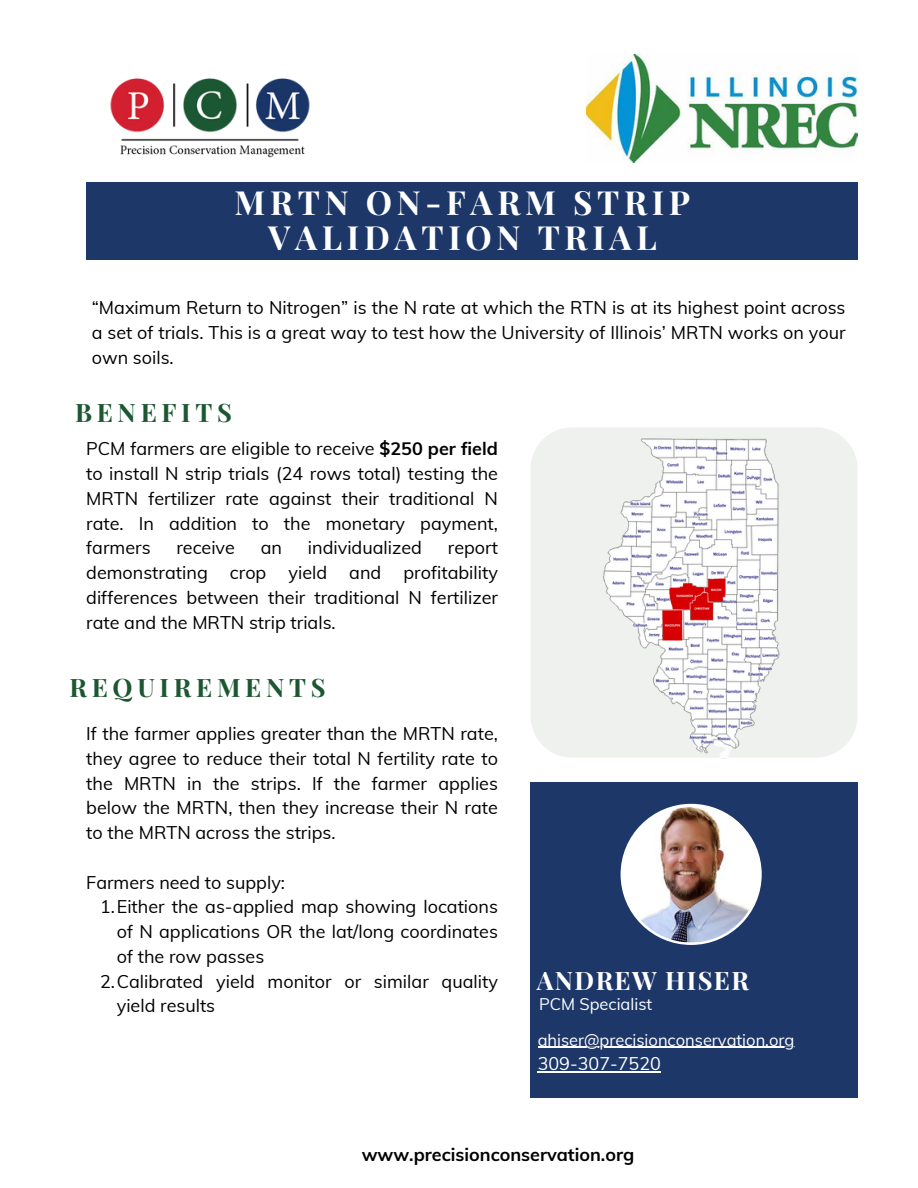
<style>
.page{position:relative;width:918px;height:1188px;background:#fff}
.page>*{position:absolute;margin:0;border:0;box-sizing:border-box;transform-origin:0 0}
.t1{font:700 33.3px "Playfair Display";letter-spacing:.14em;color:#fff}
.t2{font:700 25.35px "Playfair Display";letter-spacing:.185em;color:#1c5732}
.t3{font:700 25.35px "Playfair Display";letter-spacing:.055em;color:#fff}
.t4{font:18px/24.8px "Muli";color:#000;text-align:justify}
.t5{font:700 18px "Muli";color:#000}
.t6{font:18px "Muli";color:#fff}
.t7{font:16.5px "Muli";color:#fff}
.s1{font-weight:700}
</style>
<div class="page">
<div style="left:86px;top:183px;width:772px;height:77px;background:#1d3769"></div>
<img style="left:86px;top:78px;width:279px;height:105px">
<img style="left:587px;top:55px;width:271px;height:108px">
<div style="left:531px;top:427px;width:326px;height:331px;background:#eff1ef"></div>
<div style="left:531px;top:782px;width:327px;height:316px;background:#1d3769"></div>
<img style="left:575px;top:429px;width:232px;height:330px">
<hr style="left:538px;top:1047px;width:256px;height:1px;background:#fff">
<hr style="left:538px;top:1072px;width:123px;height:1px;background:#fff">
<img style="left:623px;top:807px;width:136px;height:136px">
<img style="left:662px;top:579px;width:63px;height:62px">
<p class="t1" style="left:235px;top:179px;width:457px">MRTN ON-FARM STRIP</p>
<p class="t1" style="left:268px;top:214px;width:390px">VALIDATION TRIAL</p>
<p class="t4" style="left:92px;top:295px;width:755px">“Maximum Return to Nitrogen” is the N rate at which the RTN is at its highest point across a set of trials. This is a great way to test how the University of Illinois’ MRTN works on your own soils.</p>
<p class="t2" style="left:75px;top:394px;width:158px">BENEFITS</p>
<p class="t4" style="left:86px;top:436px;width:413px">PCM farmers are eligible to receive <span class="s1">$250 per field </span>to install N strip trials (24 rows total) testing the MRTN fertilizer rate against their traditional N rate. In addition to the monetary payment, farmers</p>
<p class="t4" style="left:176px;top:535px;width:60px">receive</p>
<p class="t4" style="left:261px;top:535px;width:23px">an</p>
<p class="t4" style="left:308px;top:535px;width:116px">individualized</p>
<p class="t4" style="left:86px;top:535px;width:413px;text-indent:362px">report demonstrating crop yield and profitability differences between their traditional N fertilizer rate and the MRTN strip trials.</p>
<p class="t2" style="left:69px;top:669px;width:258px">REQUIREMENTS</p>
<p class="t4" style="left:86px;top:721px;width:413px">If the farmer applies greater than the MRTN rate, they agree to reduce their total N fertility rate to the MRTN in the strips. If the farmer applies below the MRTN, then they increase their N rate to the MRTN across the strips.</p>
<p class="t4" style="left:86px;top:869px;width:200px">Farmers need to supply:</p>
<p class="t4" style="left:117px;top:894px;width:383px;text-indent:-17px">1.Either the as-applied map showing locations of N applications OR the lat/long coordinates of the row passes</p>
<p class="t4" style="left:117px;top:968px;width:383px;text-indent:-17px">2.Calibrated yield monitor or similar quality yield results</p>
<p class="t3" style="left:537px;top:963px;width:214px">ANDREW HISER</p>
<p class="t7" style="left:539px;top:994px;width:115px">PCM Specialist</p>
<p class="t7" style="left:538px;top:1029px;width:258px">ahiser@precisionconservation.org</p>
<p class="t6" style="left:538px;top:1052px;width:125px">309-307-7520</p>
<p class="t5" style="left:362px;top:1143px;width:274px">www.precisionconservation.org</p>
</div>
